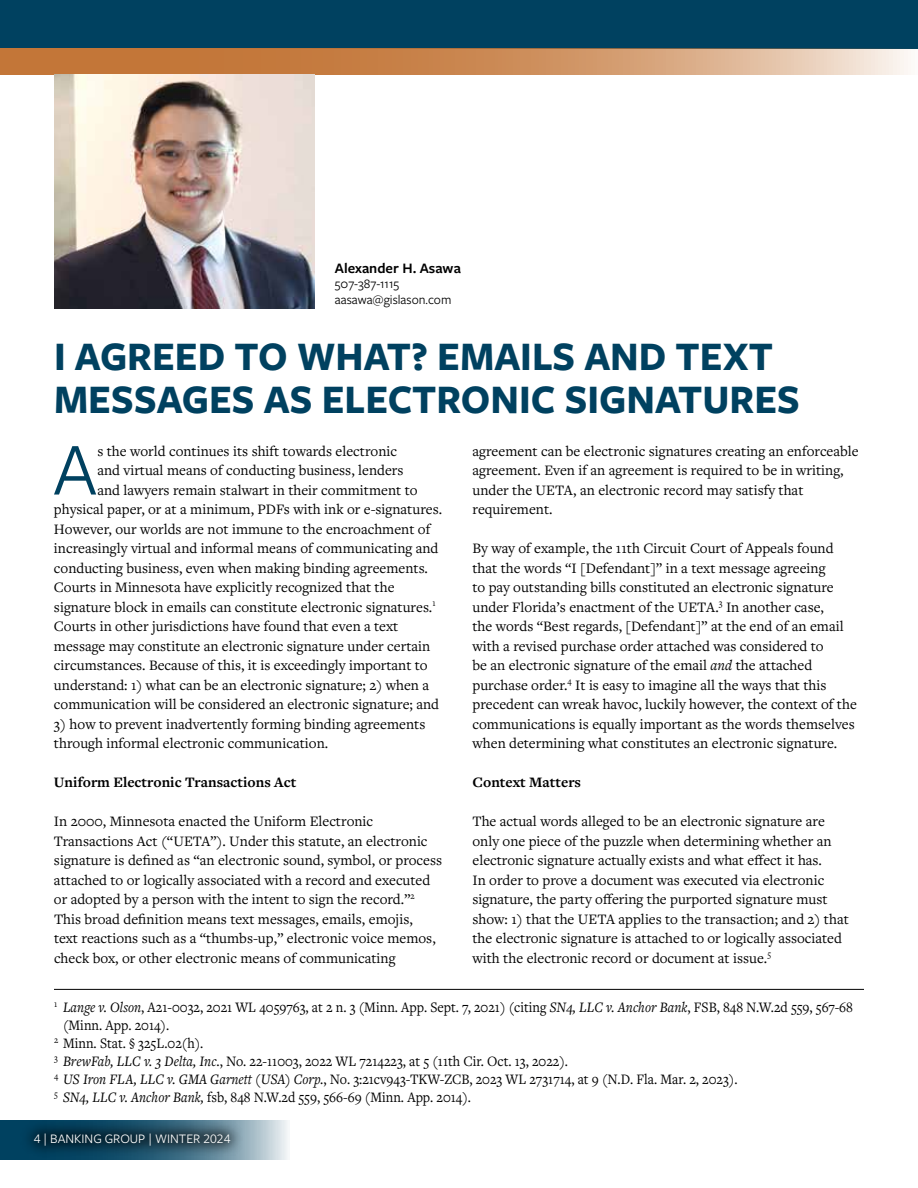
<style>
.page{position:relative;width:918px;height:1188px;background:#fff}
.page>*{position:absolute;margin:0;border:0;box-sizing:border-box;transform-origin:0 0}
.t1{font:77.4px "Freight Sans Pro";color:#004160}
.t2{font:700 42px/43.5px "Freight Sans Pro";color:#004160;scale:.96 1}
.t3{font:15px/19.5px "Freight Text Pro";color:#000001}
.t4{font:15px "Freight Text Pro";color:#000001;scale:.93 1}
.t5{font:700 15px "Freight Text Pro";color:#000001}
.t6{font:600 15px "Freight Sans Pro";color:#000001}
.t7{font:13.5px/16.5px "Freight Sans Pro";color:#000001}
.t8{font:13.5px "Freight Sans Pro";color:#fff}
.s1{font-style:italic}
</style>
<div class="page">
<div style="left:0;top:0;width:918px;height:49px;background:#004160"></div>
<svg style="left:0;top:49px;width:908px;height:26px;background:#d19667"></svg>
<svg style="left:0;top:1120px;width:288px;height:40px;background:#85a3b2"></svg>
<div style="left:20px;top:1120px;width:224px;height:40px;background:#000001;opacity:.75"></div>
<img style="left:54px;top:75px;width:260px;height:233px">
<hr style="left:54px;top:989px;width:810px;height:1px;background:#000001">
<p class="t6" style="left:335px;top:258px;width:127px">Alexander H. Asawa</p>
<p class="t7" style="left:335px;top:275px;width:118px">507-387-1115 aasawa@gislason.com</p>
<h2 class="t2" style="left:54px;top:333px;width:779px">I AGREED TO WHAT? EMAILS AND TEXT<br>MESSAGES AS ELECTRONIC SIGNATURES</h2>
<h1 class="t1" style="left:53px;top:418px;width:46px">A</h1>
<p class="t3" style="left:97px;top:440px;width:301px">s the world continues its shift towards electronic</p>
<p class="t3" style="left:473px;top:440px;width:388px">agreement can be electronic signatures creating an enforceable agreement. Even if an agreement is required to be in writing, under the UETA, an electronic record may satisfy that requirement.</p>
<p class="t3" style="left:472px;top:538px;width:386px">By way of example, the 11th Circuit Court of Appeals found that the words “I [Defendant]” in a text message agreeing<br>to pay outstanding bills constituted an electronic signature under Florida’s enactment of the UETA.<sup>3</sup> In another case,<br>the words “Best regards, [Defendant]” at the end of an email with a revised purchase order attached was considered to<br>be an electronic signature of the email <span class="s1">and</span> the attached purchase order.<sup>4</sup> It is easy to imagine all the ways that this precedent can wreak havoc, luckily however, the context of the communications is equally important as the words themselves when determining what constitutes an electronic signature.</p>
<p class="t5" style="left:473px;top:772px;width:110px">Context Matters</p>
<p class="t3" style="left:473px;top:811px;width:378px">The actual words alleged to be an electronic signature are only one piece of the puzzle when determining whether an electronic signature actually exists and what effect it has.<br>In order to prove a document was executed via electronic signature, the party offering the purported signature must show: 1) that the UETA applies to the transaction; and 2) that the electronic signature is attached to or logically associated with the electronic record or document at issue.<sup>5</sup></p>
<p class="t3" style="left:97px;top:460px;width:308px">and virtual means of conducting business, lenders</p>
<p class="t3" style="left:97px;top:479px;width:322px">and lawyers remain stalwart in their commitment to</p>
<p class="t3" style="left:54px;top:499px;width:390px">physical paper, or at a minimum, PDFs with ink or e-signatures.</p>
<p class="t3" style="left:54px;top:518px;width:378px">However, our worlds are not immune to the encroachment of</p>
<p class="t3" style="left:54px;top:538px;width:386px">increasingly virtual and informal means of communicating and</p>
<p class="t3" style="left:54px;top:557px;width:376px">conducting business, even when making binding agreements.</p>
<p class="t3" style="left:54px;top:577px;width:342px">Courts in Minnesota have explicitly recognized that the</p>
<p class="t3" style="left:54px;top:596px;width:383px">signature block in emails can constitute electronic signatures.<sup>1</sup></p>
<p class="t3" style="left:54px;top:616px;width:346px">Courts in other jurisdictions have found that even a text</p>
<p class="t3" style="left:54px;top:635px;width:378px">message may constitute an electronic signature under certain</p>
<p class="t3" style="left:54px;top:655px;width:375px">circumstances. Because of this, it is exceedingly important to</p>
<p class="t3" style="left:54px;top:674px;width:377px">understand: 1) what can be an electronic signature; 2) when a</p>
<p class="t3" style="left:54px;top:694px;width:387px">communication will be considered an electronic signature; and</p>
<p class="t3" style="left:54px;top:713px;width:373px">3) how to prevent inadvertently forming binding agreements through informal electronic communication.</p>
<p class="t5" style="left:54px;top:772px;width:244px">Uniform Electronic Transactions Act</p>
<p class="t3" style="left:54px;top:811px;width:390px">In 2000, Minnesota enacted the Uniform Electronic Transactions Act (“UETA”). Under this statute, an electronic signature is defined as “an electronic sound, symbol, or process attached to or logically associated with a record and executed or adopted by a person with the intent to sign the record.”<sup>2<br></sup>This broad definition means text messages, emails, emojis,<br>text reactions such as a “thumbs-up,” electronic voice memos, check box, or other electronic means of communicating</p>
<p class="t4" style="left:54px;top:998px;width:861px"><sup>1</sup> <span class="s1">Lange v. Olson</span>, A21-0032, 2021 WL 4059763, at 2 n. 3 (Minn. App. Sept. 7, 2021) (citing <span class="s1">SN4, LLC v. Anchor Bank</span>, FSB, 848 N.W.2d 559, 567-68</p>
<p class="t4" style="left:63px;top:1016px;width:116px">(Minn. App. 2014).</p>
<p class="t4" style="left:54px;top:1034px;width:162px"><sup>2</sup> Minn. Stat. § 325L.02(h).</p>
<p class="t4" style="left:54px;top:1052px;width:554px"><sup>3</sup> <span class="s1">BrewFab, LLC v. 3 Delta, Inc</span>., No. 22-11003, 2022 WL 7214223, at 5 (11th Cir. Oct. 13, 2022).</p>
<p class="t4" style="left:54px;top:1070px;width:736px"><sup>4</sup> <span class="s1">US Iron FLA, LLC v. GMA Garnett (USA) Corp.</span>, No. 3:21cv943-TKW-ZCB, 2023 WL 2731714, at 9 (N.D. Fla. Mar. 2, 2023).</p>
<p class="t4" style="left:54px;top:1088px;width:450px"><sup>5</sup> <span class="s1">SN4, LLC v. Anchor Bank,</span> fsb, 848 N.W.2d 559, 566-69 (Minn. App. 2014).</p>
<p class="t8" style="left:34px;top:1130px;width:198px">4 | BANKING GROUP | WINTER 2024</p>
</div>
